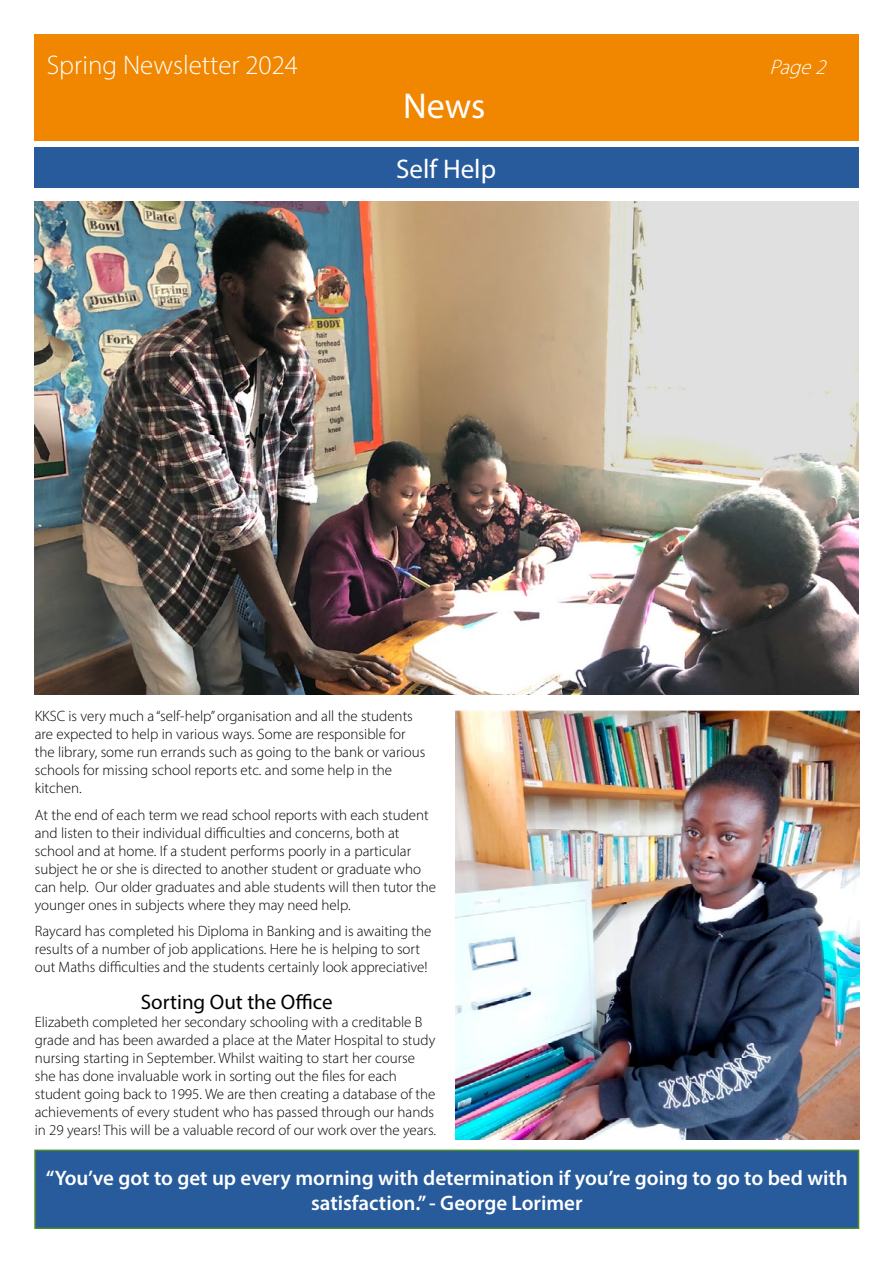
<style>
.page{position:relative;width:893px;height:1263px;background:#fff}
.page>*{position:absolute;margin:0;border:0;box-sizing:border-box;transform-origin:0 0}
.t1{font:36px "Myriad Pro";color:#fff}
.t2{font:300 27px "Myriad Pro";color:#fff}
.t3{font:27px "Myriad Pro";color:#fff}
.t4{font:600 21px/25.2px "Myriad Pro";color:#fff;text-align:center}
.t5{font:21px "Myriad Pro";color:#000}
.t6{font:italic 300 21px "Myriad Pro";color:#fff}
.t7{font:300 15px/18px "Myriad Pro";color:#000}
</style>
<div class="page">
<div style="left:34px;top:34px;width:825px;height:107px;background:#f18700"></div>
<div style="left:35px;top:1150px;width:823px;height:78px;background:#275b9b"></div>
<div style="left:34px;top:1149px;width:825px;height:80px;border:2px solid #498b25"></div>
<img style="left:456px;top:710px;width:403px;height:430px">
<img style="left:34px;top:202px;width:825px;height:492px">
<div style="left:34px;top:147px;width:824px;height:41px;background:#275b9b"></div>
<h2 class="t2" style="left:47px;top:49px;width:253px">Spring Newsletter 2024</h2>
<h3 class="t6" style="left:769px;top:55px;width:64px">Page2</h3>
<h1 class="t1" style="left:403px;top:83px;width:84px">News</h1>
<h2 class="t3" style="left:396px;top:152px;width:101px">Self Help</h2>
<p class="t7" style="left:35px;top:707px;width:392px">KKSC is very much a “self-help” organisation and all the students are expected to help in various ways. Some are responsible for the library, some run errands such as going to the bank or various schools for missing school reports etc. and some help in the kitchen.</p>
<p class="t7" style="left:35px;top:806px;width:403px">At the end of each term we read school reports with each student and listen to their individual difficulties and concerns, both at school and at home. If a student performs poorly in a particular subject he or she is directed to another student or graduate who can help. Our older graduates and able students will then tutor the younger ones in subjects where they may need help.</p>
<p class="t7" style="left:35px;top:922px;width:398px">Raycard has completed his Diploma in Banking and is awaiting the results of a number of job applications. Here he is helping to sort out Maths difficulties and the students certainly look appreciative!</p>
<h3 class="t5" style="left:141px;top:989px;width:193px">Sorting Out the Office</h3>
<p class="t7" style="left:35px;top:1012px;width:403px">Elizabeth completed her secondary schooling with a creditable B grade and has been awarded a place at the Mater Hospital to study nursing starting in September. Whilst waiting to start her course she has done invaluable work in sorting out the files for each student going back to 1995. We are then creating a database of the achievements of every student who has passed through our hands in 29 years! This will be a valuable record of our work over the years.</p>
<h3 class="t4" style="left:46px;top:1164px;width:803px">“You’ve got to get up every morning with determination if you’re going to go to bed with satisfaction.” - George Lorimer</h3>
</div>
